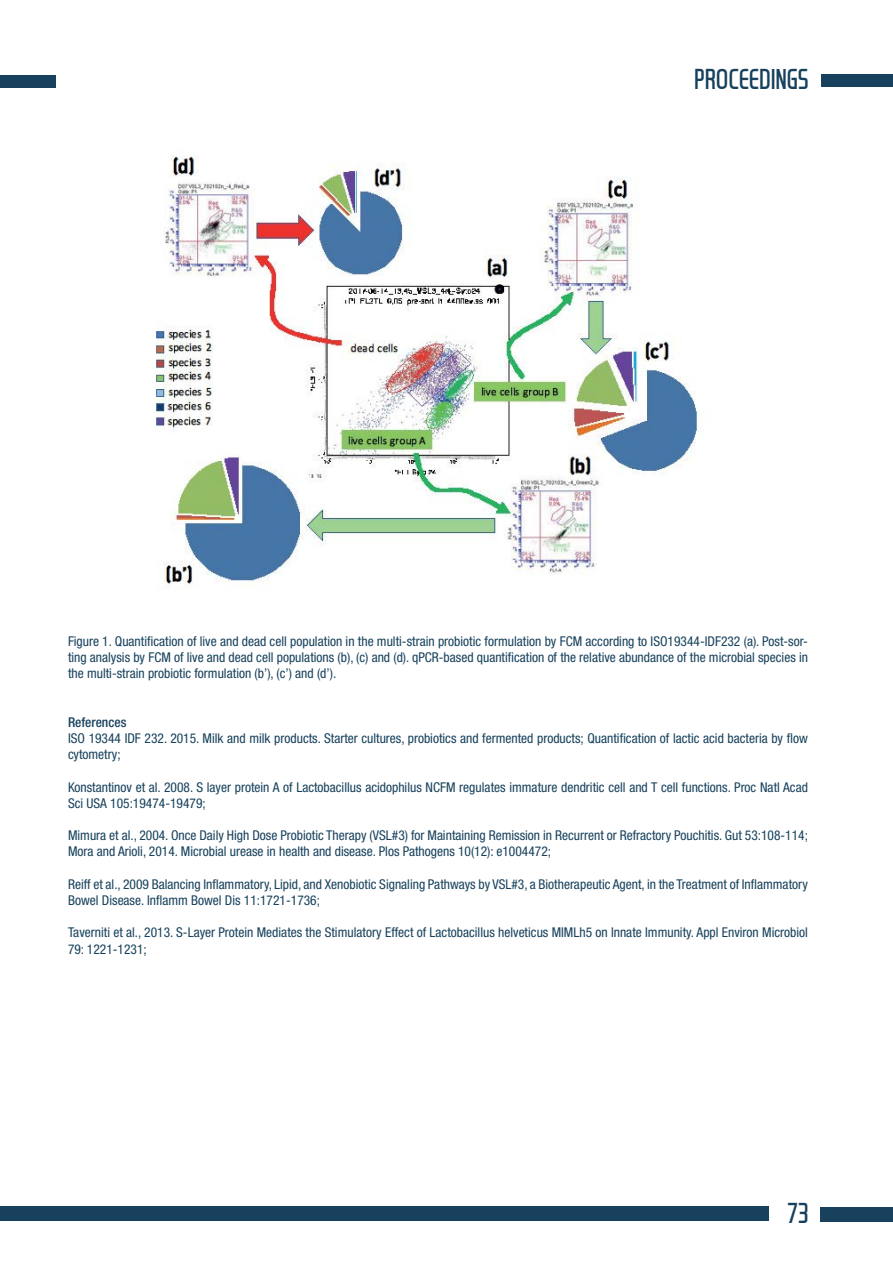
<style>
.page{position:relative;width:893px;height:1263px;background:#fff}
.page>*{position:absolute;margin:0;border:0;box-sizing:border-box;transform-origin:0 0}
.t1{font:30px "Handel Got Com D Ligh";letter-spacing:.04em;color:#17415c}
.t2{font:condensed 13.5px/16.2px "Helvetica Neue LT Std";color:#17415c}
.t3{font:500 condensed 13.5px "Helvetica Neue";color:#17415c}
</style>
<div class="page">
<div style="left:0;top:75px;width:55px;height:13px;background:#17415c"></div>
<div style="left:821px;top:74px;width:72px;height:13px;background:#17415c"></div>
<div style="left:821px;top:1207px;width:72px;height:14px;background:#17415c"></div>
<div style="left:0;top:1206px;width:768px;height:15px;background:#17415c"></div>
<img style="left:156px;top:155px;width:546px;height:432px">
<h1 class="t1" style="left:695px;top:62px;width:115px">PROCEEDINGS</h1>
<p class="t2" style="left:68px;top:633px;width:741px;text-align:justify">Figure 1. Quantification of live and dead cell population in the multi-strain probiotic formulation by FCM according to ISO19344-IDF232 (a). Post-sor&shy;ting analysis by FCM of live and dead cell populations (b), (c) and (d). qPCR-based quantification of the relative abundance of the microbial species in the multi-strain probiotic formulation (b’), (c’) and (d’).</p>
<p class="t3" style="left:68px;top:714px;width:60px">References</p>
<p class="t2" style="left:68px;top:730px;width:741px">ISO 19344 IDF 232. 2015. Milk and milk products. Starter cultures, probiotics and fermented products; Quantification of lactic acid bacteria by flow cytometry;</p>
<p class="t2" style="left:68px;top:778px;width:741px">Konstantinov et al. 2008. S layer protein A of Lactobacillus acidophilus NCFM regulates immature dendritic cell and T cell functions. Proc Natl Acad<br>Sci USA 105:19474-19479;</p>
<p class="t2" style="left:68px;top:827px;width:741px">Mimura et al., 2004. Once Daily High Dose Probiotic Therapy (VSL#3) for Maintaining Remission in Recurrent or Refractory Pouchitis. Gut 53:108-114;<br>Mora and Arioli, 2014. Microbial urease in health and disease. Plos Pathogens 10(12): e1004472;</p>
<p class="t2" style="left:68px;top:876px;width:741px">Reiff et al., 2009 Balancing Inflammatory, Lipid, and Xenobiotic Signaling Pathways by VSL#3, a Biotherapeutic Agent, in the Treatment of Inflammatory<br>Bowel Disease. Inflamm Bowel Dis 11:1721-1736;</p>
<p class="t2" style="left:68px;top:924px;width:741px">Taverniti et al., 2013. S-Layer Protein Mediates the Stimulatory Effect of Lactobacillus helveticus MIMLh5 on Innate Immunity. Appl Environ Microbiol<br>79: 1221-1231;</p>
<h1 class="t1" style="left:788px;top:1196px;width:21px">73</h1>
</div>
